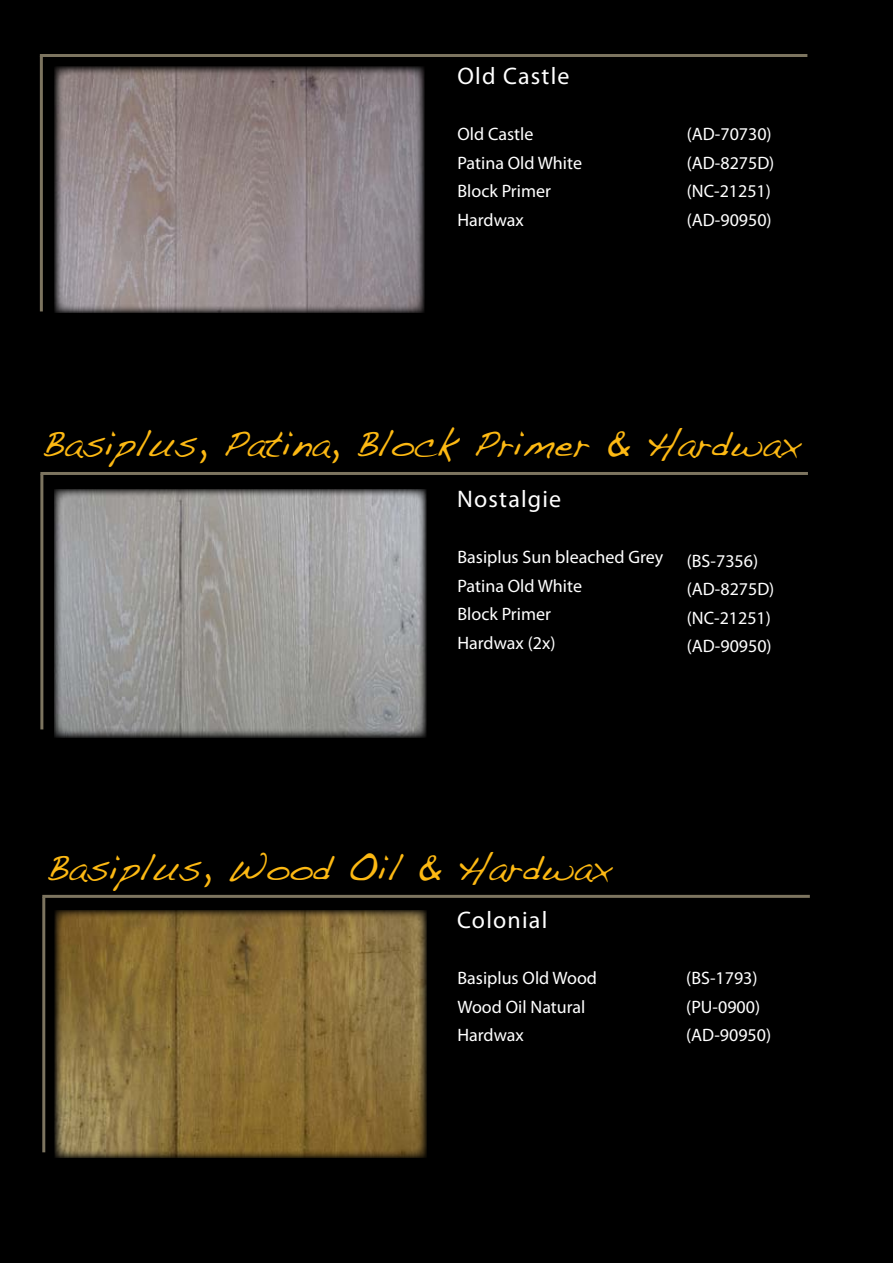
<style>
.page{position:relative;width:893px;height:1263px;background:#fff}
.page>*{position:absolute;margin:0;border:0;box-sizing:border-box;transform-origin:0 0}
.t1{font:37.5px "Handwriting Dakota";color:#fdb913}
.t2{font:24px "Myriad Pro";letter-spacing:.05em;color:#fff}
.t3{font:18px/28.5px "Myriad Pro";color:#fff}
</style>
<div class="page">
<div style="left:0;top:0;width:892px;height:1263px;background:#000"></div>
<img style="left:55px;top:910px;width:371px;height:248px">
<img style="left:54px;top:489px;width:372px;height:248px">
<hr style="left:40px;top:472px;width:768px;height:3px;background:#7c745f">
<hr style="left:40px;top:474px;width:3px;height:255px;background:#7c745f">
<img style="left:55px;top:66px;width:369px;height:247px">
<hr style="left:40px;top:54px;width:767px;height:3px;background:#7c745f">
<hr style="left:40px;top:56px;width:3px;height:255px;background:#7c745f">
<hr style="left:42px;top:895px;width:768px;height:3px;background:#7c745f">
<hr style="left:42px;top:897px;width:3px;height:255px;background:#7c745f">
<h2 class="t2" style="left:457px;top:62px;width:114px">Old Castle</h2>
<p class="t3" style="left:457px;top:120px;width:126px">Old Castle<br>Patina Old White<br>Block Primer<br>Hardwax</p>
<p class="t3" style="left:687px;top:120px;width:89px">(AD-70730) (AD-8275D) (NC-21251) (AD-90950)</p>
<h1 class="t1" style="left:41px;top:421px;width:762px">Basiplus, Patina, Block Primer &amp; Hardwax</h1>
<h2 class="t2" style="left:457px;top:484px;width:106px">Nostalgie</h2>
<p class="t3" style="left:457px;top:542px;width:207px">Basiplus Sun bleached Grey<br>Patina Old White<br>Block Primer<br>Hardwax (2x)</p>
<p class="t3" style="left:687px;top:546px;width:89px">(BS-7356) (AD-8275D) (NC-21251) (AD-90950)</p>
<h1 class="t1" style="left:45px;top:845px;width:569px">Basiplus, Wood Oil &amp; Hardwax</h1>
<h2 class="t2" style="left:457px;top:905px;width:92px">Colonial</h2>
<p class="t3" style="left:457px;top:964px;width:141px">Basiplus Old Wood<br>Wood Oil Natural<br>Hardwax</p>
<p class="t3" style="left:686px;top:963px;width:86px">(BS-1793) (PU-0900) (AD-90950)</p>
</div>
